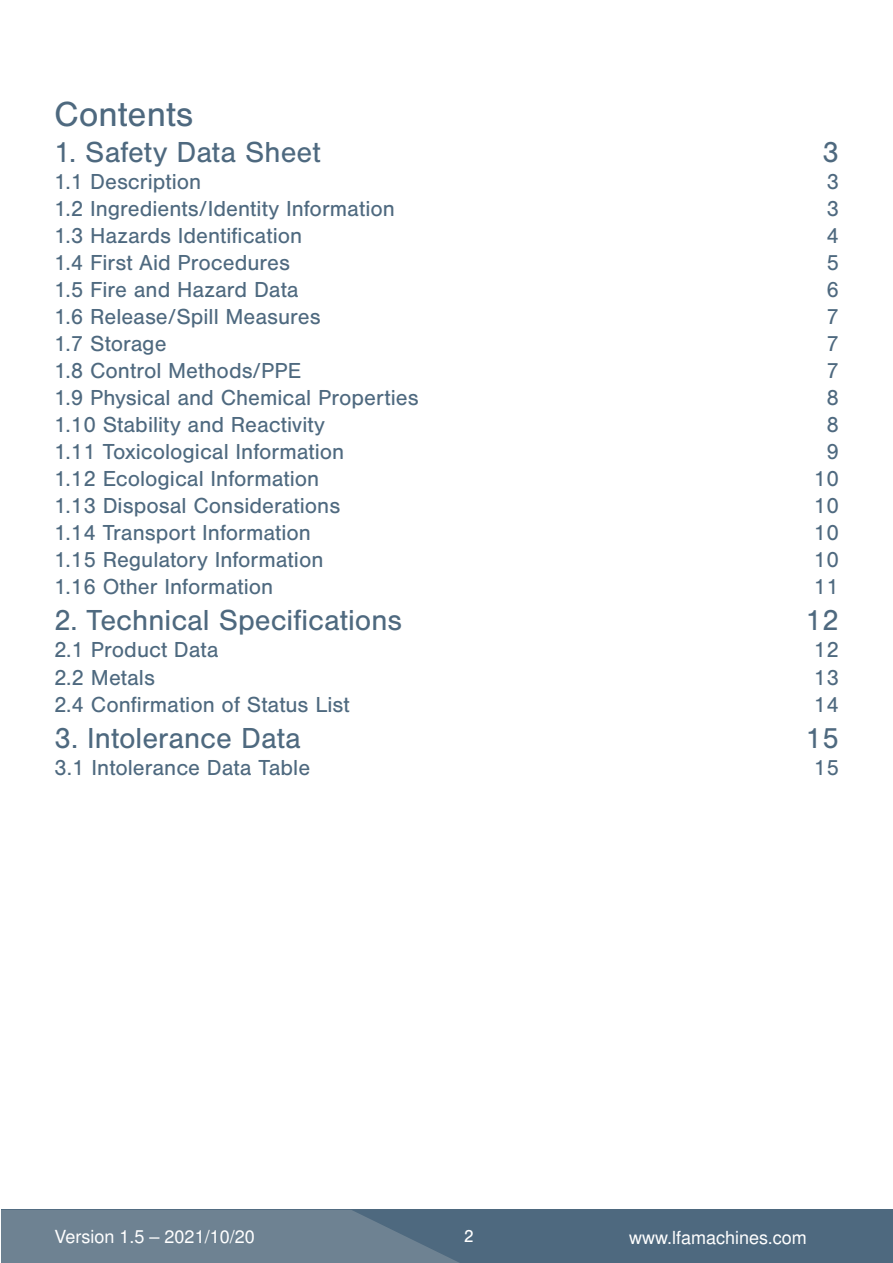
<style>
.page{position:relative;width:893px;height:1263px;background:#fff}
.page>*{position:absolute;margin:0;border:0;box-sizing:border-box;transform-origin:0 0}
.t1{font:36px "Nimbus San";color:#4e697f}
.t2{font:30px "Nimbus San";color:#4e697f}
.t3{font:22.5px "Nimbus San";color:#4e697f}
.t4{font:18px "Nimbus San L";color:#fff}
.t5{font:18px "Nimbus San";color:#fff}
</style>
<div class="page">
<div style="left:2px;top:1210px;width:891px;height:53px;background:#4e697f"></div>
<svg style="left:1px;top:1210px;width:458px;height:53px;background:#6a7f8f"></svg>
<p class="t1" style="left:54px;top:95px;width:141px">Contents</p>
<p class="t2" style="left:54px;top:136px;width:268px">1. Safety Data Sheet</p>
<p class="t2" style="left:822px;top:136px;width:18px">3</p>
<p class="t3" style="left:54px;top:170px;width:149px">1.1 Description</p>
<p class="t3" style="left:826px;top:170px;width:14px">3</p>
<p class="t3" style="left:54px;top:197px;width:342px">1.2 Ingredients/Identity Information</p>
<p class="t3" style="left:826px;top:197px;width:14px">3</p>
<p class="t3" style="left:54px;top:224px;width:250px">1.3 Hazards Identification</p>
<p class="t3" style="left:826px;top:224px;width:14px">4</p>
<p class="t3" style="left:54px;top:251px;width:238px">1.4 First Aid Procedures</p>
<p class="t3" style="left:826px;top:251px;width:14px">5</p>
<p class="t3" style="left:54px;top:278px;width:246px">1.5 Fire and Hazard Data</p>
<p class="t3" style="left:826px;top:278px;width:14px">6</p>
<p class="t3" style="left:54px;top:305px;width:268px">1.6 Release/Spill Measures</p>
<p class="t3" style="left:826px;top:305px;width:14px">7</p>
<p class="t3" style="left:54px;top:332px;width:114px">1.7 Storage</p>
<p class="t3" style="left:826px;top:332px;width:14px">7</p>
<p class="t3" style="left:54px;top:359px;width:249px">1.8 Control Methods/PPE</p>
<p class="t3" style="left:826px;top:359px;width:14px">7</p>
<p class="t3" style="left:54px;top:386px;width:366px">1.9 Physical and Chemical Properties</p>
<p class="t3" style="left:826px;top:386px;width:14px">8</p>
<p class="t3" style="left:54px;top:413px;width:273px">1.10 Stability and Reactivity</p>
<p class="t3" style="left:826px;top:413px;width:14px">8</p>
<p class="t3" style="left:54px;top:440px;width:292px">1.11 Toxicological Information</p>
<p class="t3" style="left:826px;top:440px;width:14px">9</p>
<p class="t3" style="left:54px;top:467px;width:267px">1.12 Ecological Information</p>
<p class="t3" style="left:814px;top:467px;width:27px">10</p>
<p class="t3" style="left:54px;top:494px;width:288px">1.13 Disposal Considerations</p>
<p class="t3" style="left:814px;top:494px;width:27px">10</p>
<p class="t3" style="left:54px;top:521px;width:259px">1.14 Transport Information</p>
<p class="t3" style="left:814px;top:521px;width:27px">10</p>
<p class="t3" style="left:54px;top:548px;width:271px">1.15 Regulatory Information</p>
<p class="t3" style="left:814px;top:548px;width:27px">10</p>
<p class="t3" style="left:54px;top:575px;width:221px">1.16 Other Information</p>
<p class="t3" style="left:814px;top:575px;width:27px">11</p>
<p class="t2" style="left:54px;top:604px;width:350px">2. Technical Specifications</p>
<p class="t2" style="left:805px;top:604px;width:35px">12</p>
<p class="t3" style="left:54px;top:638px;width:166px">2.1 Product Data</p>
<p class="t3" style="left:814px;top:638px;width:27px">12</p>
<p class="t3" style="left:54px;top:665px;width:102px">2.2 Metals</p>
<p class="t3" style="left:814px;top:665px;width:27px">13</p>
<p class="t3" style="left:54px;top:692px;width:297px">2.4 Confirmation of Status List</p>
<p class="t3" style="left:814px;top:692px;width:27px">14</p>
<p class="t2" style="left:54px;top:721px;width:248px">3. Intolerance Data</p>
<p class="t2" style="left:805px;top:721px;width:35px">15</p>
<p class="t3" style="left:54px;top:755px;width:258px">3.1 Intolerance Data Table</p>
<p class="t3" style="left:814px;top:755px;width:27px">15</p>
<p class="t5" style="left:456px;top:1225px;width:12px">2</p>
<p class="t4" style="left:54px;top:1224px;width:202px">Version 1.5 – 2021/10/20</p>
<p class="t5" style="left:464px;top:1226px;width:12px">2</p>
<p class="t4" style="left:629px;top:1224px;width:179px">www.lfamachines.com</p>
</div>
